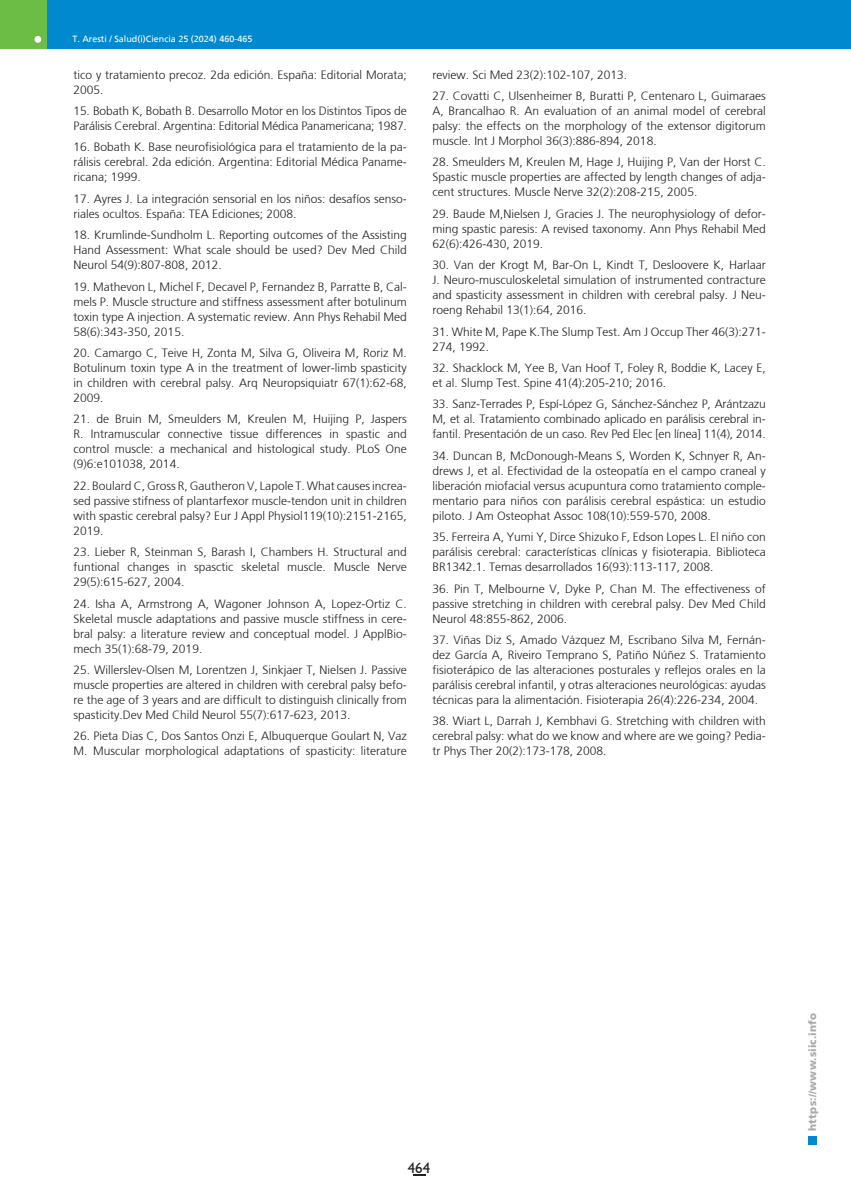
<style>
.page{position:relative;width:851px;height:1191px;background:#fff}
.page>*{position:absolute;margin:0;border:0;box-sizing:border-box;transform-origin:0 0}
.t1{font:15px "Humanist 521 BT";color:#231f20}
.t2{font:300 12px/15px "Frutiger";color:#231f20;text-align:justify}
.t3{font:900 10.5px "Frutiger";letter-spacing:.015em;color:#a8a9ad}
.t4{font:9.75px "Frutiger";color:#fff}
.t5{font:9px "Frutiger";color:#fff}
</style>
<div class="page">
<div style="left:0;top:0;width:850px;height:49px;background:#0089cf"></div>
<div style="left:0;top:0;width:47px;height:49px;background:#6cbd45"></div>
<div style="left:34px;top:36px;width:7px;height:7px;background:#fff;border-radius:50%"></div>
<div style="left:808px;top:1135px;width:8px;height:9px;background:#0089cf"></div>
<svg style="left:413px;top:1174px;width:12px;height:2px"></svg>
<p class="t5" style="left:72px;top:33px;width:182px">T. Aresti / Salud(i)Ciencia 25 (2024) 460-465</p>
<p class="t2" style="left:73px;top:67px;width:335px">tico y tratamiento precoz. 2da edición. España: Editorial Morata;<br>2005.</p>
<p class="t2" style="left:73px;top:103px;width:335px">15. Bobath K, Bobath B. Desarrollo Motor en los Distintos Tipos de<br>Parálisis Cerebral. Argentina: Editorial Médica Panamericana; 1987.</p>
<p class="t2" style="left:73px;top:140px;width:335px">16. Bobath K. Base neurofisiológica para el tratamiento de la pa&shy;rálisis cerebral. 2da edición. Argentina: Editorial Médica Paname&shy;ricana; 1999.</p>
<p class="t2" style="left:73px;top:191px;width:335px">17. Ayres J. La integración sensorial en los niños: desafíos senso&shy;riales ocultos. España: TEA Ediciones; 2008.</p>
<p class="t2" style="left:73px;top:227px;width:335px">18. Krumlinde-Sundholm L. Reporting outcomes of the Assisting Hand Assessment: What scale should be used? Dev Med Child Neurol 54(9):807-808, 2012.</p>
<p class="t2" style="left:73px;top:279px;width:335px">19. Mathevon L, Michel F, Decavel P, Fernandez B, Parratte B, Cal&shy;mels P. Muscle structure and stiffness assessment after botulinum toxin type A injection. A systematic review. Ann Phys Rehabil Med 58(6):343-350, 2015.</p>
<p class="t2" style="left:73px;top:345px;width:335px">20. Camargo C, Teive H, Zonta M, Silva G, Oliveira M, Roriz M.<br>Botulinum toxin type A in the treatment of lower-limb spasticity in children with cerebral palsy. Arq Neuropsiquiatr 67(1):62-68, 2009.</p>
<p class="t2" style="left:73px;top:412px;width:335px">21. de Bruin M, Smeulders M, Kreulen M, Huijing P, Jaspers R. Intramuscular connective tissue differences in spastic and control muscle: a mechanical and histological study. PLoS One (9)6:e101038, 2014.</p>
<p class="t2" style="left:73px;top:478px;width:335px">22. Boulard C, Gross R, Gautheron V, Lapole T. What causes increa&shy;sed passive stifness of plantarfexor muscle-tendon unit in children with spastic cerebral palsy? Eur J Appl Physiol119(10):2151-2165, 2019.</p>
<p class="t2" style="left:73px;top:544px;width:335px">23. Lieber R, Steinman S, Barash I, Chambers H. Structural and funtional changes in spasctic skeletal muscle. Muscle Nerve 29(5):615-627, 2004.</p>
<p class="t2" style="left:73px;top:596px;width:335px">24. Isha A, Armstrong A, Wagoner Johnson A, Lopez-Ortiz C.<br>Skeletal muscle adaptations and passive muscle stiffness in cere&shy;bral palsy: a literature review and conceptual model. J ApplBio&shy;mech 35(1):68-79, 2019.</p>
<p class="t2" style="left:73px;top:662px;width:335px">25. Willerslev-Olsen M, Lorentzen J, Sinkjaer T, Nielsen J. Passive muscle properties are altered in children with cerebral palsy befo&shy;re the age of 3 years and are difficult to distinguish clinically from spasticity.Dev Med Child Neurol 55(7):617-623, 2013.</p>
<p class="t2" style="left:73px;top:728px;width:335px">26. Pieta Dias C, Dos Santos Onzi E, Albuquerque Goulart N, Vaz<br>M. Muscular morphological adaptations of spasticity: literature</p>
<p class="t4" style="left:72px;top:33px;width:270px">V. Y. Presas, M. S. Cuello / Salud(i)Ciencia 21 (2016) 775-777</p>
<p class="t2" style="left:432px;top:67px;width:196px">review. Sci Med 23(2):102-107, 2013.</p>
<p class="t2" style="left:432px;top:88px;width:335px">27. Covatti C, Ulsenheimer B, Buratti P, Centenaro L, Guimaraes A, Brancalhao R. An evaluation of an animal model of cerebral palsy: the effects on the morphology of the extensor digitorum muscle. Int J Morphol 36(3):886-894, 2018.</p>
<p class="t2" style="left:432px;top:155px;width:335px">28. Smeulders M, Kreulen M, Hage J, Huijing P, Van der Horst C.<br>Spastic muscle properties are affected by length changes of adja&shy;cent structures. Muscle Nerve 32(2):208-215, 2005.</p>
<p class="t2" style="left:432px;top:206px;width:335px">29. Baude M,Nielsen J, Gracies J. The neurophysiology of defor&shy;ming spastic paresis: A revised taxonomy. Ann Phys Rehabil Med 62(6):426-430, 2019.</p>
<p class="t2" style="left:432px;top:257px;width:335px">30. Van der Krogt M, Bar-On L, Kindt T, Desloovere K, Harlaar J. Neuro-musculoskeletal simulation of instrumented contracture and spasticity assessment in children with cerebral palsy. J Neu&shy;roeng Rehabil 13(1):64, 2016.</p>
<p class="t2" style="left:432px;top:324px;width:335px">31. White M, Pape K.The Slump Test. Am J Occup Ther 46(3):271-<br>274, 1992.</p>
<p class="t2" style="left:432px;top:360px;width:335px">32. Shacklock M, Yee B, Van Hoof T, Foley R, Boddie K, Lacey E, et al. Slump Test. Spine 41(4):205-210; 2016.</p>
<p class="t2" style="left:432px;top:397px;width:335px">33. Sanz-Terrades P, Espí-López G, Sánchez-Sánchez P, Arántzazu M, et al. Tratamiento combinado aplicado en parálisis cerebral in&shy;fantil. Presentación de un caso. Rev Ped Elec [en línea] 11(4), 2014.</p>
<p class="t2" style="left:432px;top:448px;width:335px">34. Duncan B, McDonough-Means S, Worden K, Schnyer R, An&shy;drews J, et al. Efectividad de la osteopatía en el campo craneal y liberación miofacial versus acupuntura como tratamiento comple&shy;mentario para niños con parálisis cerebral espástica: un estudio piloto. J Am Osteophat Assoc 108(10):559-570, 2008.</p>
<p class="t2" style="left:432px;top:529px;width:335px">35. Ferreira A, Yumi Y, Dirce Shizuko F, Edson Lopes L. El niño con parálisis cerebral: características clínicas y fisioterapia. Biblioteca BR1342.1. Temas desarrollados 16(93):113-117, 2008.</p>
<p class="t2" style="left:432px;top:581px;width:335px">36. Pin T, Melbourne V, Dyke P, Chan M. The effectiveness of passive stretching in children with cerebral palsy. Dev Med Child Neurol 48:855-862, 2006.</p>
<p class="t2" style="left:432px;top:632px;width:335px">37. Viñas Diz S, Amado Vázquez M, Escribano Silva M, Fernán&shy;dez García A, Riveiro Temprano S, Patiño Núñez S. Tratamiento fisioterápico de las alteraciones posturales y reflejos orales en la parálisis cerebral infantil, y otras alteraciones neurológicas: ayudas técnicas para la alimentación. Fisioterapia 26(4):226-234, 2004.</p>
<p class="t2" style="left:432px;top:713px;width:335px">38. Wiart L, Darrah J, Kembhavi G. Stretching with children with cerebral palsy: what do we know and where are we going? Pedia&shy;tr Phys Ther 20(2):173-178, 2008.</p>
<p class="t1" style="left:407px;top:1158px;width:24px">464</p>
<p class="t3" style="left:806px;top:1130px;width:120px;rotate:-90deg">https://www.siic.info</p>
</div>
